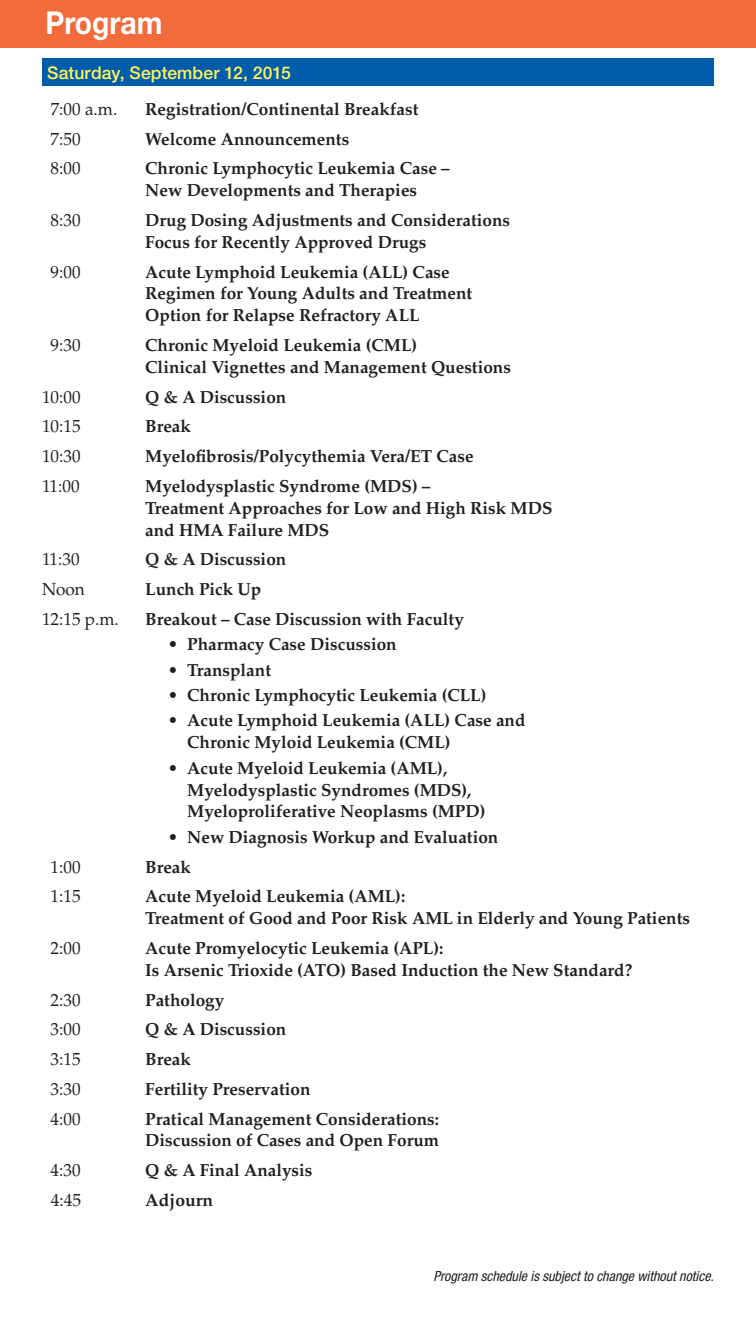
<style>
.page{position:relative;width:756px;height:1323px;background:#fff}
.page>*{position:absolute;margin:0;border:0;box-sizing:border-box;transform-origin:0 0}
.Schedule_date{font:700 31.5px "Helvetica Neue LT Std";color:#fff;scale:.9 1}
.Schedule_bodycopy{font:700 17.5px/21.9px "Palatino LT Std";color:#231f20}
.Schedule_bodycopy-2{font:17.5px "Palatino LT Std";color:#231f20}
.Tight_Program_Date{font:500 17.5px "Helvetica Neue LT Std";letter-spacing:.005em;color:#fff35a}
.Schedule_date-2{font:italic condensed 14px "Helvetica Neue LT Std";color:#231f20}
</style>
<div class="page">
<div style="left:42px;top:58px;width:672px;height:21px;background:#015dac"></div>
<div style="left:42px;top:79px;width:672px;height:7px;background:#015dac"></div>
<div style="left:0;top:0;width:756px;height:47px;background:#f26b3b"></div>
<p class="Schedule_date" style="left:46px;top:4px;width:132px">Program</p>
<p class="Tight_Program_Date" style="left:47px;top:62px;width:245px">Saturday, September 12, 2015</p>
<p class="Schedule_bodycopy-2" style="left:51px;top:99px;width:68px">7:00 a.m.</p>
<p class="Schedule_bodycopy" style="left:145px;top:98px;width:275px">Registration/Continental Breakfast</p>
<p class="Schedule_bodycopy-2" style="left:51px;top:128px;width:32px">7:50</p>
<p class="Schedule_bodycopy" style="left:145px;top:128px;width:206px">Welcome Announcements</p>
<p class="Schedule_bodycopy-2" style="left:51px;top:158px;width:32px">8:00</p>
<p class="Schedule_bodycopy" style="left:145px;top:158px;width:306px">Chronic Lymphocytic Leukemia Case –<br>New Developments and Therapies</p>
<p class="Schedule_bodycopy-2" style="left:51px;top:210px;width:32px">8:30</p>
<p class="Schedule_bodycopy" style="left:145px;top:209px;width:366px">Drug Dosing Adjustments and Considerations<br>Focus for Recently Approved Drugs</p>
<p class="Schedule_bodycopy-2" style="left:51px;top:261px;width:32px">9:00</p>
<p class="Schedule_bodycopy" style="left:145px;top:261px;width:328px">Acute Lymphoid Leukemia (ALL) Case<br>Regimen for Young Adults and Treatment<br>Option for Relapse Refractory ALL</p>
<p class="Schedule_bodycopy-2" style="left:51px;top:335px;width:32px">9:30</p>
<p class="Schedule_bodycopy" style="left:145px;top:334px;width:367px">Chronic Myeloid Leukemia (CML)<br>Clinical Vignettes and Management Questions</p>
<p class="Schedule_bodycopy-2" style="left:42px;top:387px;width:40px">10:00</p>
<p class="Schedule_bodycopy" style="left:145px;top:386px;width:143px">Q &amp; A Discussion</p>
<p class="Schedule_bodycopy-2" style="left:42px;top:416px;width:40px">10:15</p>
<p class="Schedule_bodycopy" style="left:145px;top:416px;width:47px">Break</p>
<p class="Schedule_bodycopy-2" style="left:42px;top:446px;width:40px">10:30</p>
<p class="Schedule_bodycopy" style="left:145px;top:446px;width:330px">Myelofibrosis/Polycythemia Vera/ET Case</p>
<p class="Schedule_bodycopy-2" style="left:42px;top:476px;width:39px">11:00</p>
<p class="Schedule_bodycopy" style="left:145px;top:475px;width:409px">Myelodysplastic Syndrome (MDS) –<br>Treatment Approaches for Low and High Risk MDS and HMA Failure MDS</p>
<p class="Schedule_bodycopy-2" style="left:42px;top:549px;width:39px">11:30</p>
<p class="Schedule_bodycopy" style="left:145px;top:549px;width:143px">Q &amp; A Discussion</p>
<p class="Schedule_bodycopy-2" style="left:42px;top:579px;width:44px">Noon</p>
<p class="Schedule_bodycopy" style="left:145px;top:579px;width:118px">Lunch Pick Up</p>
<p class="Schedule_bodycopy-2" style="left:42px;top:609px;width:78px">12:15 p.m.</p>
<p class="Schedule_bodycopy" style="left:145px;top:608px;width:320px">Breakout – Case Discussion with Faculty</p>
<p class="Schedule_bodycopy" style="left:168px;top:634px;width:230px">• Pharmacy Case Discussion</p>
<p class="Schedule_bodycopy" style="left:168px;top:659px;width:105px">• Transplant</p>
<p class="Schedule_bodycopy" style="left:168px;top:684px;width:320px">• Chronic Lymphocytic Leukemia (CLL)</p>
<p class="Schedule_bodycopy" style="left:187px;top:710px;width:340px;text-indent:-19px">• Acute Lymphoid Leukemia (ALL) Case and<br>Chronic Myloid Leukemia (CML)</p>
<p class="Schedule_bodycopy" style="left:187px;top:757px;width:300px;text-indent:-19px">• Acute Myeloid Leukemia (AML),<br>Myelodysplastic Syndromes (MDS),<br>Myeloproliferative Neoplasms (MPD)</p>
<p class="Schedule_bodycopy" style="left:168px;top:826px;width:332px">• New Diagnosis Workup and Evaluation</p>
<p class="Schedule_bodycopy-2" style="left:51px;top:856px;width:32px">1:00</p>
<p class="Schedule_bodycopy" style="left:145px;top:856px;width:47px">Break</p>
<p class="Schedule_bodycopy-2" style="left:51px;top:886px;width:32px">1:15</p>
<p class="Schedule_bodycopy" style="left:145px;top:886px;width:546px">Acute Myeloid Leukemia (AML):<br>Treatment of Good and Poor Risk AML in Elderly and Young Patients</p>
<p class="Schedule_bodycopy-2" style="left:51px;top:938px;width:32px">2:00</p>
<p class="Schedule_bodycopy" style="left:145px;top:937px;width:489px">Acute Promyelocytic Leukemia (APL):<br>Is Arsenic Trioxide (ATO) Based Induction the New Standard?</p>
<p class="Schedule_bodycopy-2" style="left:51px;top:989px;width:32px">2:30</p>
<p class="Schedule_bodycopy" style="left:145px;top:989px;width:81px">Pathology</p>
<p class="Schedule_bodycopy-2" style="left:51px;top:1019px;width:32px">3:00</p>
<p class="Schedule_bodycopy" style="left:145px;top:1019px;width:143px">Q &amp; A Discussion</p>
<p class="Schedule_bodycopy-2" style="left:51px;top:1049px;width:32px">3:15</p>
<p class="Schedule_bodycopy" style="left:145px;top:1048px;width:47px">Break</p>
<p class="Schedule_bodycopy-2" style="left:51px;top:1079px;width:32px">3:30</p>
<p class="Schedule_bodycopy" style="left:145px;top:1078px;width:167px">Fertility Preservation</p>
<p class="Schedule_bodycopy-2" style="left:51px;top:1108px;width:32px">4:00</p>
<p class="Schedule_bodycopy" style="left:145px;top:1108px;width:295px">Pratical Management Considerations:<br>Discussion of Cases and Open Forum</p>
<p class="Schedule_bodycopy-2" style="left:51px;top:1160px;width:32px">4:30</p>
<p class="Schedule_bodycopy" style="left:145px;top:1160px;width:169px">Q &amp; A Final Analysis</p>
<p class="Schedule_bodycopy-2" style="left:51px;top:1190px;width:32px">4:45</p>
<p class="Schedule_bodycopy" style="left:145px;top:1189px;width:70px">Adjourn</p>
<p class="Schedule_date-2" style="left:433px;top:1268px;width:282px">Program schedule is subject to change without notice.</p>
</div>
